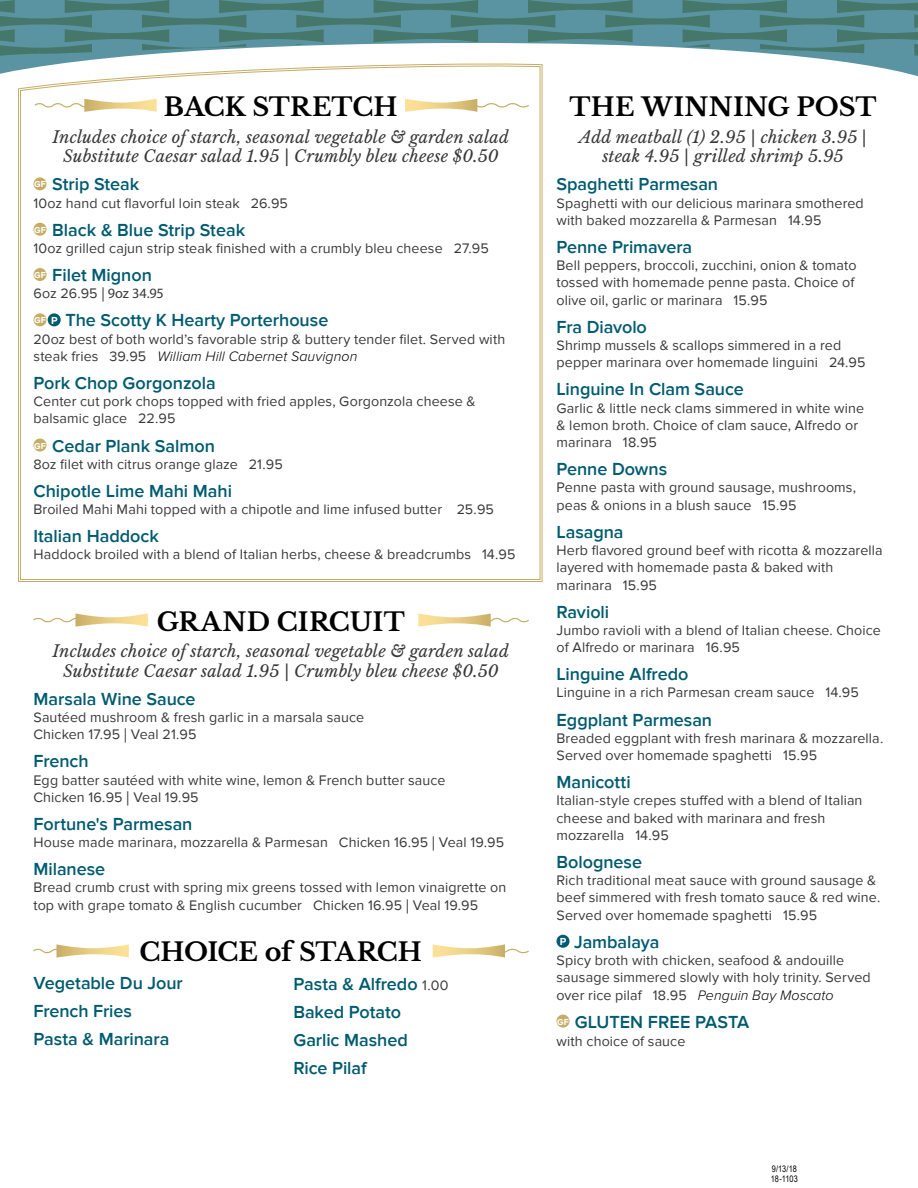
<style>
.page{position:relative;width:918px;height:1188px;background:#fff}
.page>*{position:absolute;margin:0;border:0;box-sizing:border-box;transform-origin:0 0}
.t1{font:700 25.5px "Libre Baskerville";color:#000}
.t2{font:700 25.5px "Libre Baskerville";letter-spacing:-.025em;color:#000}
.t3{font:600 18px/28px "Proxima Nova";color:#005b70}
.t4{font:italic 16.5px/19.8px "Libre Baskerville";letter-spacing:.005em;color:#383839;text-align:center}
.t5{font:14.25px/17.2px "Proxima Nova";letter-spacing:.01em;color:#383839}
.t6{font:14.25px "Myriad Pro";color:#383839}
.t7{font:9px/10.5px "Arial Narrow";letter-spacing:-.005em;color:#000}
.s1{font-family:"Proxima Nova"}
.s2{font-weight:300;font-style:italic;color:#000}
.s3{font-family:"Myriad Pro"}
.s4{font-weight:400;font-size:14.25px;color:#383839}
.s5{font-style:normal}
</style>
<div class="page">
<svg style="left:19px;top:79px;width:522px;height:501px"></svg>
<div style="left:33px;top:177px;width:14px;height:13px;background:#c7ac64;border-radius:50%"></div>
<div style="left:33px;top:223px;width:14px;height:13px;background:#c7ac64;border-radius:50%"></div>
<div style="left:33px;top:268px;width:14px;height:13px;background:#c7ac64;border-radius:50%"></div>
<div style="left:33px;top:313px;width:14px;height:13px;background:#c7ac64;border-radius:50%"></div>
<div style="left:48px;top:313px;width:13px;height:13px;background:#005b70;border-radius:50%"></div>
<div style="left:33px;top:439px;width:14px;height:13px;background:#c7ac64;border-radius:50%"></div>
<div style="left:557px;top:935px;width:13px;height:13px;background:#005b70;border-radius:50%"></div>
<div style="left:557px;top:1015px;width:13px;height:13px;background:#c7ac64;border-radius:50%"></div>
<svg style="left:33px;top:614px;width:115px;height:13px"></svg>
<svg style="left:418px;top:614px;width:111px;height:13px"></svg>
<svg style="left:33px;top:99px;width:124px;height:13px"></svg>
<svg style="left:405px;top:99px;width:125px;height:13px"></svg>
<svg style="left:33px;top:944px;width:96px;height:14px"></svg>
<svg style="left:433px;top:944px;width:96px;height:14px"></svg>
<svg style="left:0;top:0;width:918px;height:79px"></svg>
<h1 class="t1" style="left:164px;top:91px;width:235px">BACK STRETCH</h1>
<p class="t4" style="left:53px;top:127px;width:458px">Includes choice of starch, seasonal vegetable &amp; garden salad<br>Substitute Caesar salad 1.95 | Crumbly bleu cheese $0.50</p>
<p class="t3" style="left:34px;top:171px;width:107px"><sup>GF</sup> Strip Steak</p>
<p class="t5" style="left:33px;top:194px;width:256px">10oz hand cut flavorful loin steak 26.95</p>
<p class="t3" style="left:34px;top:216px;width:213px"><sup>GF</sup> Black &amp; Blue Strip Steak</p>
<p class="t5" style="left:33px;top:240px;width:457px">10oz grilled cajun strip steak finished with a crumbly bleu cheese 27.95</p>
<p class="t3" style="left:34px;top:261px;width:119px"><sup>GF</sup> Filet Mignon</p>
<p class="t6" style="left:33px;top:285px;width:132px"><span class="s1">6oz 26.95</span> | 9oz 34.95</p>
<p class="t3" style="left:34px;top:307px;width:296px"><sup>GF</sup> <sup>P</sup> The Scotty K Hearty Porterhouse</p>
<p class="t5" style="left:33px;top:330px;width:473px">20oz best of both world’s favorable strip &amp; buttery tender filet. Served with steak fries 39.95 <span class="s2">William Hill Cabernet Sauvignon</span></p>
<p class="t3" style="left:33px;top:369px;width:184px">Pork Chop Gorgonzola</p>
<p class="t5" style="left:33px;top:393px;width:444px">Center cut pork chops topped with fried apples, Gorgonzola cheese &amp; balsamic glace 22.95</p>
<p class="t3" style="left:34px;top:432px;width:182px"><sup>GF</sup> Cedar Plank Salmon</p>
<p class="t5" style="left:33px;top:456px;width:251px">8oz filet with citrus orange glaze 21.95</p>
<p class="t3" style="left:33px;top:477px;width:200px">Chipotle Lime Mahi Mahi</p>
<p class="t5" style="left:33px;top:501px;width:462px">Broiled Mahi Mahi topped with a chipotle and lime infused butter 25.95</p>
<p class="t3" style="left:33px;top:523px;width:127px">Italian Haddock</p>
<p class="t5" style="left:33px;top:546px;width:483px">Haddock broiled with a blend of Italian herbs, cheese &amp; breadcrumbs 14.95</p>
<h1 class="t1" style="left:157px;top:606px;width:250px">GRAND CIRCUIT</h1>
<p class="t4" style="left:53px;top:641px;width:458px">Includes choice of starch, seasonal vegetable &amp; garden salad<br>Substitute Caesar salad 1.95 | Crumbly bleu cheese $0.50</p>
<p class="t3" style="left:33px;top:685px;width:164px">Marsala Wine Sauce</p>
<p class="t5" style="left:33px;top:709px;width:332px">Sautéed mushroom &amp; fresh garlic in a marsala sauce<br>Chicken 17.95 <span class="s3">|</span> Veal 21.95</p>
<p class="t3" style="left:33px;top:748px;width:57px">French</p>
<p class="t5" style="left:33px;top:771px;width:414px">Egg batter sautéed with white wine, lemon &amp; French butter sauce<br>Chicken 16.95 <span class="s3">|</span> Veal 19.95</p>
<p class="t3" style="left:33px;top:810px;width:160px">Fortune's Parmesan</p>
<p class="t5" style="left:33px;top:834px;width:472px">House made marinara, mozzarella &amp; Parmesan Chicken 16.95 <span class="s3">|</span> Veal 19.95</p>
<p class="t3" style="left:33px;top:856px;width:73px">Milanese</p>
<p class="t5" style="left:33px;top:879px;width:474px">Bread crumb crust with spring mix greens tossed with lemon vinaigrette on top with grape tomato &amp; English cucumber Chicken 16.95 <span class="s3">|</span> Veal 19.95</p>
<h1 class="t2" style="left:140px;top:936px;width:284px">CHOICE of STARCH</h1>
<p class="t3" style="left:33px;top:969px;width:151px">Vegetable Du Jour<br>French Fries<br>Pasta &amp; Marinara</p>
<p class="t3" style="left:293px;top:970px;width:157px">Pasta &amp; Alfredo <span class="s4">1.00<br></span>Baked Potato<br>Garlic Mashed<br>Rice Pilaf</p>
<h1 class="t1" style="left:570px;top:91px;width:308px">THE WINNING POST</h1>
<p class="t4" style="left:579px;top:127px;width:289px">Add meatball (1) 2.95 | chicken 3.95 <span class="s5">| </span>steak 4.95 | grilled shrimp 5.95</p>
<p class="t3" style="left:556px;top:171px;width:163px">Spaghetti Parmesan</p>
<p class="t5" style="left:556px;top:194px;width:309px">Spaghetti with our delicious marinara smothered with baked mozzarella &amp; Parmesan 14.95</p>
<p class="t3" style="left:556px;top:233px;width:137px">Penne Primavera</p>
<p class="t5" style="left:556px;top:257px;width:302px">Bell peppers, broccoli, zucchini, onion &amp; tomato tossed with homemade penne pasta. Choice of olive oil, garlic or marinara 15.95</p>
<p class="t3" style="left:556px;top:313px;width:92px">Fra Diavolo</p>
<p class="t5" style="left:556px;top:337px;width:311px">Shrimp mussels &amp; scallops simmered in a red pepper marinara over homemade linguini 24.95</p>
<p class="t3" style="left:556px;top:376px;width:189px">Linguine In Clam Sauce</p>
<p class="t5" style="left:556px;top:399px;width:309px">Garlic &amp; little neck clams simmered in white wine &amp; lemon broth. Choice of clam sauce, Alfredo or marinara 18.95</p>
<p class="t3" style="left:556px;top:456px;width:112px">Penne Downs</p>
<p class="t5" style="left:556px;top:479px;width:301px">Penne pasta with ground sausage, mushrooms, peas &amp; onions in a blush sauce 15.95</p>
<p class="t3" style="left:556px;top:518px;width:69px">Lasagna</p>
<p class="t5" style="left:556px;top:542px;width:328px">Herb flavored ground beef with ricotta &amp; mozzarella layered with homemade pasta &amp; baked with marinara 15.95</p>
<p class="t3" style="left:556px;top:598px;width:54px">Ravioli</p>
<p class="t5" style="left:556px;top:622px;width:326px">Jumbo ravioli with a blend of Italian cheese. Choice of Alfredo or marinara 16.95</p>
<p class="t3" style="left:556px;top:661px;width:133px">Linguine Alfredo</p>
<p class="t5" style="left:556px;top:684px;width:304px">Linguine in a rich Parmesan cream sauce 14.95</p>
<p class="t3" style="left:556px;top:706px;width:157px">Eggplant Parmesan</p>
<p class="t5" style="left:556px;top:730px;width:328px">Breaded eggplant with fresh marinara &amp; mozzarella.<br>Served over homemade spaghetti 15.95</p>
<p class="t3" style="left:556px;top:768px;width:76px">Manicotti</p>
<p class="t5" style="left:556px;top:792px;width:308px">Italian-style crepes stuffed with a blend of Italian cheese and baked with marinara and fresh mozzarella 14.95</p>
<p class="t3" style="left:556px;top:848px;width:87px">Bolognese</p>
<p class="t5" style="left:556px;top:872px;width:325px">Rich traditional meat sauce with ground sausage &amp; beef simmered with fresh tomato sauce &amp; red wine.<br>Served over homemade spaghetti 15.95</p>
<p class="t3" style="left:560px;top:928px;width:101px"><sup>P</sup> Jambalaya</p>
<p class="t5" style="left:556px;top:952px;width:316px">Spicy broth with chicken, seafood &amp; andouille sausage simmered slowly with holy trinity. Served over rice pilaf 18.95 <span class="s2">Penguin Bay Moscato</span></p>
<p class="t3" style="left:557px;top:1008px;width:194px"><sup>GF</sup> GLUTEN FREE PASTA</p>
<p class="t5" style="left:556px;top:1032px;width:130px">with choice of sauce</p>
<p class="t7" style="left:771px;top:1163px;width:29px">9/13/18<br>18-1103</p>
</div>
